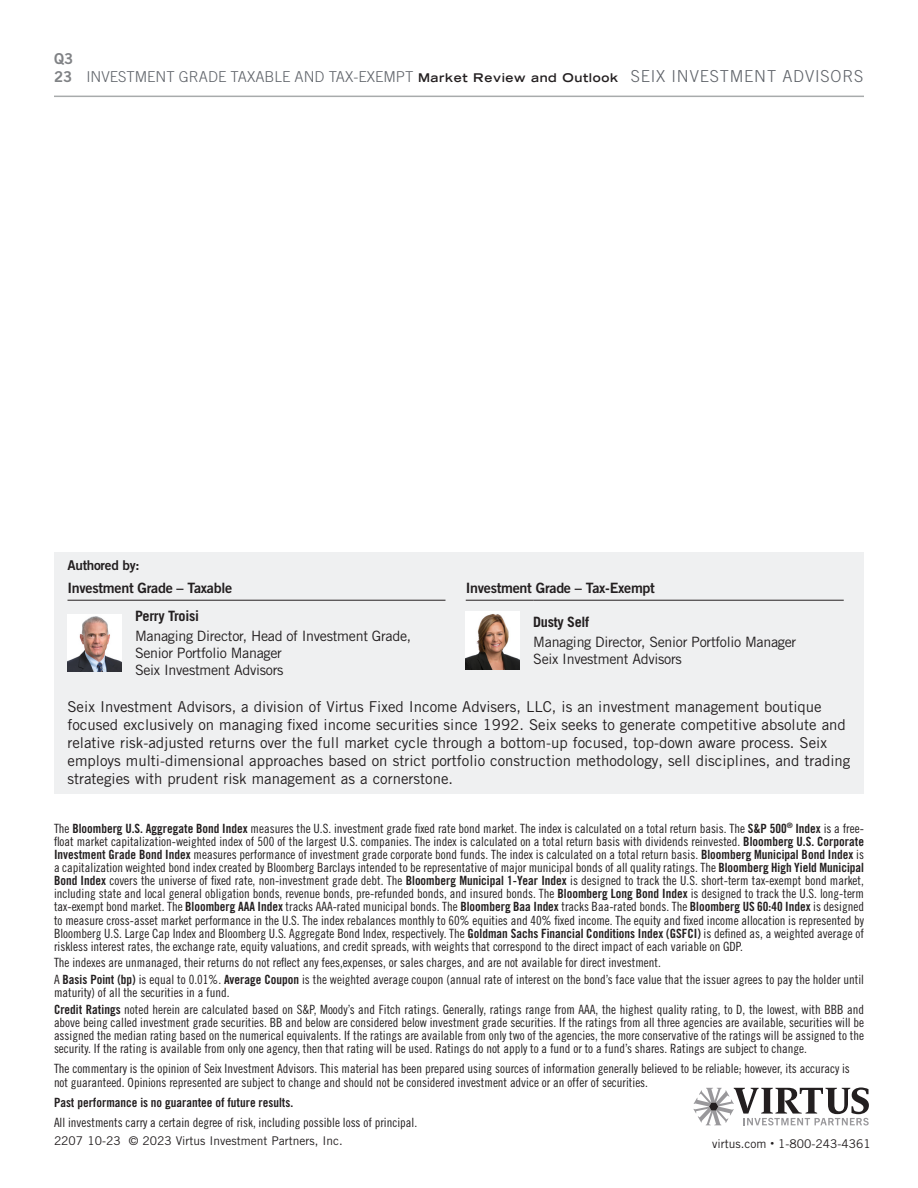
<style>
.page{position:relative;width:918px;height:1188px;background:#fff}
.page>*{position:absolute;margin:0;border:0;box-sizing:border-box;transform-origin:0 0}
.sidebar_callout{font:15px/18px "Trade Gothic";color:#231f20}
.t1{font:300 15px "Trade Gothic LT Std";color:#5f6369}
.t2{font:15px/18px "Trade Gothic Bold Two";color:#808285}
.Body_Copy{font:14.25px/17.1px "Trade Gothic LT Std";letter-spacing:-.02em;color:#231f20}
.Body_Copy-2{font:14.25px "Trade Gothic LT Std Bd 2";letter-spacing:-.02em;color:#231f20}
.Body_Copy-3{font:700 14.25px "Trade Gothic LT Std";letter-spacing:-.02em;color:#231f20}
.Body_Copy-4{font:13.5px "Trade Gothic LT Std Bd 2";letter-spacing:-.02em;color:#231f20}
.t3{font:12.75px/13.2px "Trade Gothic Cond Eighteen";color:#231f20;text-align:justify}
.t4{font:12.75px "Trade Gothic Bold Cond Twenty";color:#231f20}
.t5{font:12px "Trade Gothic";color:#231f20}
.s1{font-family:"Trade Gothic LH";font-weight:700;font-stretch:expanded;font-size:12px;color:#231f20}
.s2{font-size:16.5px}
.s3{font-family:"Trade Gothic Bold Cond Twenty"}
.s4{font-size:7.5px}
</style>
<div class="page">
<hr style="left:54px;top:96px;width:810px;height:1px;background:#a8abac">
<div style="left:54px;top:552px;width:810px;height:241px;background:#eff0f1"></div>
<hr style="left:68px;top:600px;width:67px;height:1px;background:#231f20">
<hr style="left:135px;top:600px;width:311px;height:1px;background:#231f20">
<hr style="left:466px;top:600px;width:67px;height:1px;background:#231f20">
<hr style="left:533px;top:600px;width:311px;height:1px;background:#231f20">
<img style="left:68px;top:614px;width:54px;height:58px">
<img style="left:466px;top:612px;width:54px;height:57px">
<svg style="left:693px;top:1088px;width:176px;height:37px"></svg>
<p class="t2" style="left:54px;top:49px;width:21px">Q3<br>23</p>
<p class="t1" style="left:86px;top:68px;width:779px">INVESTMENT GRADE TAXABLE AND TAX-EXEMPT <span class="s1">Market Review and Outlook</span> <span class="s2">SEIX INVESTMENT ADVISORS</span></p>
<p class="Body_Copy-4" style="left:68px;top:556px;width:74px">Authored by:</p>
<p class="Body_Copy-2" style="left:68px;top:580px;width:166px">Investment Grade – Taxable</p>
<p class="Body_Copy-2" style="left:466px;top:580px;width:191px">Investment Grade – Tax-Exempt</p>
<p class="Body_Copy-3" style="left:135px;top:607px;width:66px">Perry Troisi</p>
<p class="Body_Copy" style="left:135px;top:627px;width:278px">Managing Director, Head of Investment Grade,<br>Senior Portfolio Manager</p>
<p class="Body_Copy" style="left:135px;top:661px;width:150px">Seix Investment Advisors</p>
<p class="Body_Copy-3" style="left:533px;top:614px;width:58px">Dusty Self</p>
<p class="Body_Copy" style="left:533px;top:633px;width:265px">Managing Director, Senior Portfolio Manager</p>
<p class="Body_Copy" style="left:533px;top:650px;width:150px">Seix Investment Advisors</p>
<p class="sidebar_callout" style="left:68px;top:697px;width:784px">Seix Investment Advisors, a division of Virtus Fixed Income Advisers, LLC, is an investment management boutique focused exclusively on managing fixed income securities since 1992. Seix seeks to generate competitive absolute and relative risk-adjusted returns over the full market cycle through a bottom-up focused, top-down aware process. Seix employs multi-dimensional approaches based on strict portfolio construction methodology, sell disciplines, and trading strategies with prudent risk management as a cornerstone.</p>
<p class="t3" style="left:54px;top:821px;width:812px">The <span class="s3">Bloomberg U.S. Aggregate Bond Index</span> measures the U.S. investment grade fixed rate bond market. The index is calculated on a total return basis. The <span class="s3">S&amp;P 500</span><sup>®</sup> <span class="s3">Index</span> is a free&shy;float market capitalization-weighted index of 500 of the largest U.S. companies. The index is calculated on a total return basis with dividends reinvested. <span class="s3">Bloomberg U.S. Corporate Investment Grade Bond Index</span> measures performance of investment grade corporate bond funds. The index is calculated on a total return basis. <span class="s3">Bloomberg Municipal Bond Index</span> is a capitalization weighted bond index created by Bloomberg Barclays intended to be representative of major municipal bonds of all quality ratings. The <span class="s3">Bloomberg High Yield Municipal Bond Index</span> covers the universe of fixed rate, non-investment grade debt. The <span class="s3">Bloomberg Municipal 1-Year Index</span> is designed to track the U.S. short-term tax-exempt bond market, including state and local general obligation bonds, revenue bonds, pre-refunded bonds, and insured bonds. The <span class="s3">Bloomberg Long Bond Index</span> is designed to track the U.S. long-term tax-exempt bond market. The <span class="s3">Bloomberg AAA Index</span> tracks AAA-rated municipal bonds. The <span class="s3">Bloomberg Baa Index</span> tracks Baa-rated bonds. The <span class="s3">Bloomberg US 60:40 Index</span> is designed to measure cross-asset market performance in the U.S. The index rebalances monthly to 60% equities and 40% fixed income. The equity and fixed income allocation is represented by Bloomberg U.S. Large Cap Index and Bloomberg U.S. Aggregate Bond Index, respectively. The <span class="s3">Goldman Sachs Financial Conditions Index (GSFCI)</span> is defined as, a weighted average of riskless interest rates, the exchange rate, equity valuations, and credit spreads, with weights that correspond to the direct impact of each variable on GDP.</p>
<p class="t3" style="left:54px;top:956px;width:608px">The indexes are unmanaged, their returns do not reflect any fees,expenses, or sales charges, and are not available for direct investment.</p>
<p class="t3" style="left:54px;top:973px;width:812px">A <span class="s3">Basis Point (bp)</span> is equal to 0.01%. <span class="s3">Average Coupon</span> is the weighted average coupon (annual rate of interest on the bond’s face value that the issuer agrees to pay the holder until maturity) of all the securities in a fund.</p>
<p class="t3" style="left:54px;top:1003px;width:812px"><span class="s3">Credit Ratings</span> noted herein are calculated based on S&amp;P, Moody’s and Fitch ratings. Generally, ratings range from AAA, the highest quality rating, to D, the lowest, with BBB and above being called investment grade securities. BB and below are considered below investment grade securities. If the ratings from all three agencies are available, securities will be assigned the median rating based on the numerical equivalents. If the ratings are available from only two of the agencies, the more conservative of the ratings will be assigned to the security. If the rating is available from only one agency, then that rating will be used. Ratings do not apply to a fund or to a fund’s shares. Ratings are subject to change.</p>
<p class="t3" style="left:54px;top:1062px;width:797px">The commentary is the opinion of Seix Investment Advisors. This material has been prepared using sources of information generally believed to be reliable; however, its accuracy is not guaranteed. Opinions represented are subject to change and should not be considered investment advice or an offer of securities.</p>
<p class="t4" style="left:54px;top:1095px;width:241px">Past performance is no guarantee of future results.</p>
<p class="t3" style="left:54px;top:1116px;width:365px">All investments carry a certain degree of risk, including possible loss of principal.</p>
<p class="t5" style="left:54px;top:1134px;width:290px">2207 10-23 © 2023 Virtus Investment Partners, Inc.</p>
<p class="t5" style="left:712px;top:1136px;width:160px">virtus.com <span class="s4">•</span> 1-800-243-4361</p>
</div>
